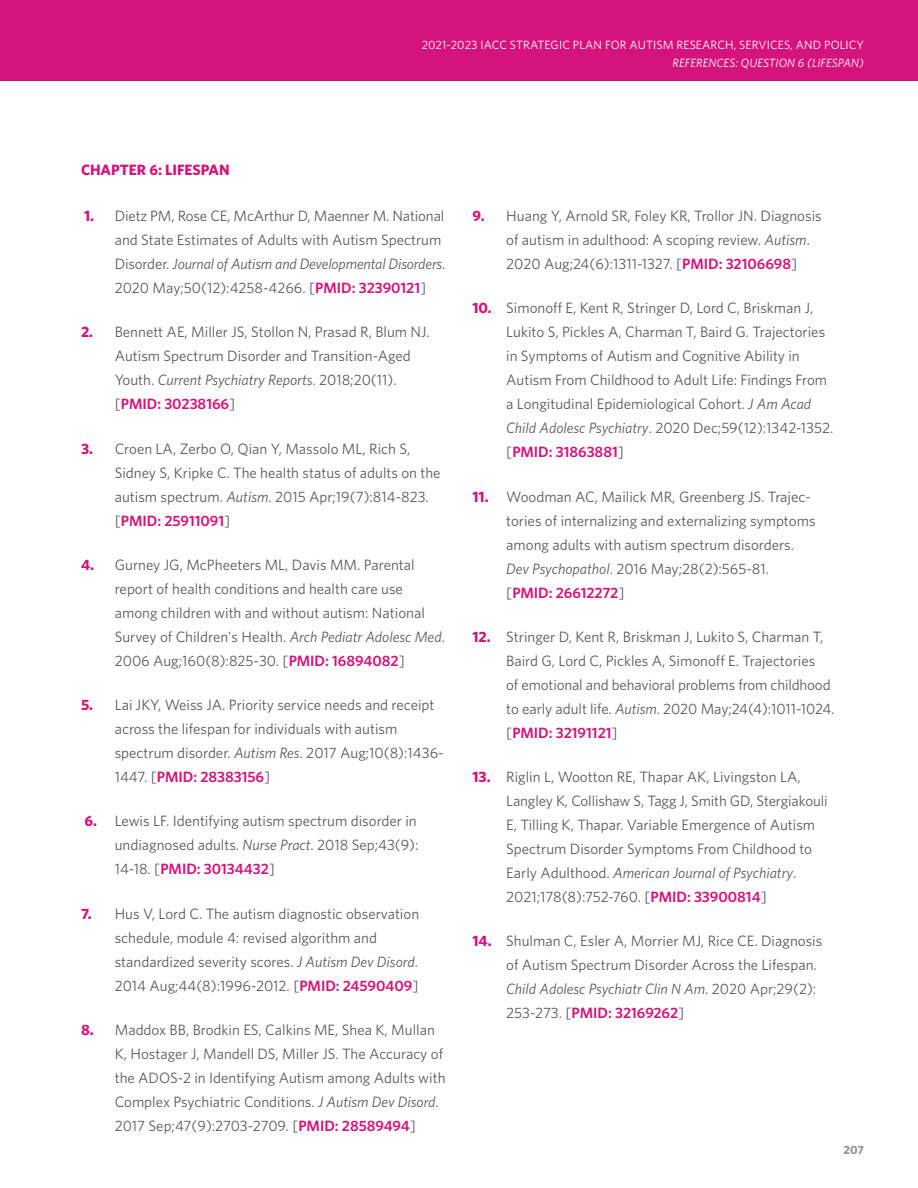
<style>
.page{position:relative;width:918px;height:1188px;background:#fff}
.page>*{position:absolute;margin:0;border:0;box-sizing:border-box;transform-origin:0 0}
.t1{font:15px/24px "Whitney";color:#58595b}
.t2{font:700 15px "Whitney";color:#d5137c}
.t3{font:12px "Whitney";letter-spacing:.01em;color:#fff}
.t4{font:italic 12px "Whitney";letter-spacing:.01em;color:#fff}
.t5{font:700 12px "Whitney";color:#939598}
.s1{font-weight:700;color:#d5137c}
.s2{font-style:italic}
.s3{font-weight:600;color:#d5137c}
</style>
<div class="page">
<div style="left:0;top:0;width:918px;height:81px;background:#d5137c"></div>
<p class="t2" style="left:81px;top:160px;width:150px">CHAPTER 6: LIFESPAN</p>
<p class="t3" style="left:422px;top:37px;width:444px">2021-2023 IACC STRATEGIC PLAN FOR AUTISM RESEARCH, SERVICES, AND POLICY</p>
<p class="t4" style="left:672px;top:55px;width:193px">REFERENCES: QUESTION 6 (LIFESPAN)</p>
<p class="t1" style="left:115px;top:204px;width:332px;text-indent:-31px"><span class="s1">1.</span> Dietz PM, Rose CE, McArthur D, Maenner M. National and State Estimates of Adults with Autism Spectrum Disorder. <span class="s2">Journal of Autism and Developmental Disorders</span>.<br>2020 May;50(12):4258-4266. [<span class="s3">PMID: 32390121</span>]</p>
<p class="t1" style="left:115px;top:320px;width:317px;text-indent:-34px"><span class="s1">2.</span> Bennett AE, Miller JS, Stollon N, Prasad R, Blum NJ.<br>Autism Spectrum Disorder and Transition-Aged Youth. <span class="s2">Current Psychiatry Reports</span>. 2018;20(11). [<span class="s3">PMID: 30238166</span>]</p>
<p class="t1" style="left:115px;top:436px;width:327px;text-indent:-34px"><span class="s1">3.</span> Croen LA, Zerbo O, Qian Y, Massolo ML, Rich S, Sidney S, Kripke C. The health status of adults on the autism spectrum. <span class="s2">Autism</span>. 2015 Apr;19(7):814-823. [<span class="s3">PMID: 25911091</span>]</p>
<p class="t1" style="left:115px;top:552px;width:332px;text-indent:-34px"><span class="s1">4.</span> Gurney JG, McPheeters ML, Davis MM. Parental report of health conditions and health care use among children with and without autism: National Survey of Children's Health. <span class="s2">Arch Pediatr Adolesc Med</span>.<br>2006 Aug;160(8):825-30. [<span class="s3">PMID: 16894082</span>]</p>
<p class="t1" style="left:115px;top:693px;width:330px;text-indent:-34px"><span class="s1">5.</span> Lai JKY, Weiss JA. Priority service needs and receipt across the lifespan for individuals with autism spectrum disorder. <span class="s2">Autism Res</span>. 2017 Aug;10(8):1436- 1447. [<span class="s3">PMID: 28383156</span>]</p>
<p class="t1" style="left:115px;top:809px;width:305px;text-align:justify;text-indent:-30px"><span class="s1">6.</span> Lewis LF. Identifying autism spectrum disorder in undiagnosed adults. <span class="s2">Nurse Pract</span>. 2018 Sep;43(9):<br>14-18. [<span class="s3">PMID: 30134432</span>]</p>
<p class="t1" style="left:115px;top:901px;width:306px;text-indent:-34px"><span class="s1">7.</span> Hus V, Lord C. The autism diagnostic observation schedule, module 4: revised algorithm and standardized severity scores. <span class="s2">J Autism Dev Disord</span>.<br>2014 Aug;44(8):1996-2012. [<span class="s3">PMID: 24590409</span>]</p>
<p class="t1" style="left:115px;top:1017px;width:332px;text-indent:-34px"><span class="s1">8.</span> Maddox BB, Brodkin ES, Calkins ME, Shea K, Mullan K, Hostager J, Mandell DS, Miller JS. The Accuracy of the ADOS-2 in Identifying Autism among Adults with Complex Psychiatric Conditions. <span class="s2">J Autism Dev Disord</span>.<br>2017 Sep;47(9):2703-2709. [<span class="s3">PMID: 28589494</span>]</p>
<p class="t1" style="left:506px;top:204px;width:317px;text-indent:-34px"><span class="s1">9.</span> Huang Y, Arnold SR, Foley KR, Trollor JN. Diagnosis of autism in adulthood: A scoping review. <span class="s2">Autism</span>.<br>2020 Aug;24(6):1311-1327. [<span class="s3">PMID: 32106698</span>]</p>
<p class="t1" style="left:506px;top:296px;width:329px;text-indent:-34px"><span class="s1">10.</span> Simonoff E, Kent R, Stringer D, Lord C, Briskman J, Lukito S, Pickles A, Charman T, Baird G. Trajectories in Symptoms of Autism and Cognitive Ability in Autism From Childhood to Adult Life: Findings From a Longitudinal Epidemiological Cohort. <span class="s2">J Am Acad Child Adolesc Psychiatry</span>. 2020 Dec;59(12):1342-1352. [<span class="s3">PMID: 31863881</span>]</p>
<p class="t1" style="left:506px;top:484px;width:311px;text-indent:-34px"><span class="s1">11.</span> Woodman AC, Mailick MR, Greenberg JS. Trajec&shy;tories of internalizing and externalizing symptoms among adults with autism spectrum disorders.<br><span class="s2">Dev Psychopathol</span>. 2016 May;28(2):565-81. [<span class="s3">PMID: 26612272</span>]</p>
<p class="t1" style="left:506px;top:624px;width:330px;text-indent:-34px"><span class="s1">12.</span> Stringer D, Kent R, Briskman J, Lukito S, Charman T, Baird G, Lord C, Pickles A, Simonoff E. Trajectories<br>of emotional and behavioral problems from childhood to early adult life. <span class="s2">Autism</span>. 2020 May;24(4):1011-1024. [<span class="s3">PMID: 32191121</span>]</p>
<p class="t1" style="left:506px;top:765px;width:323px;text-indent:-34px"><span class="s1">13.</span> Riglin L, Wootton RE, Thapar AK, Livingston LA, Langley K, Collishaw S, Tagg J, Smith GD, Stergiakouli E, Tilling K, Thapar. Variable Emergence of Autism Spectrum Disorder Symptoms From Childhood to Early Adulthood. <span class="s2">American Journal of Psychiatry</span>.<br>2021;178(8):752-760. [<span class="s3">PMID: 33900814</span>]</p>
<p class="t1" style="left:506px;top:929px;width:318px;text-indent:-34px"><span class="s1">14.</span> Shulman C, Esler A, Morrier MJ, Rice CE. Diagnosis of Autism Spectrum Disorder Across the Lifespan.<br><span class="s2">Child Adolesc Psychiatr Clin N Am</span>. 2020 Apr;29(2):<br>253-273. [<span class="s3">PMID: 32169262</span>]</p>
<p class="t5" style="left:843px;top:1142px;width:22px">207</p>
</div>
